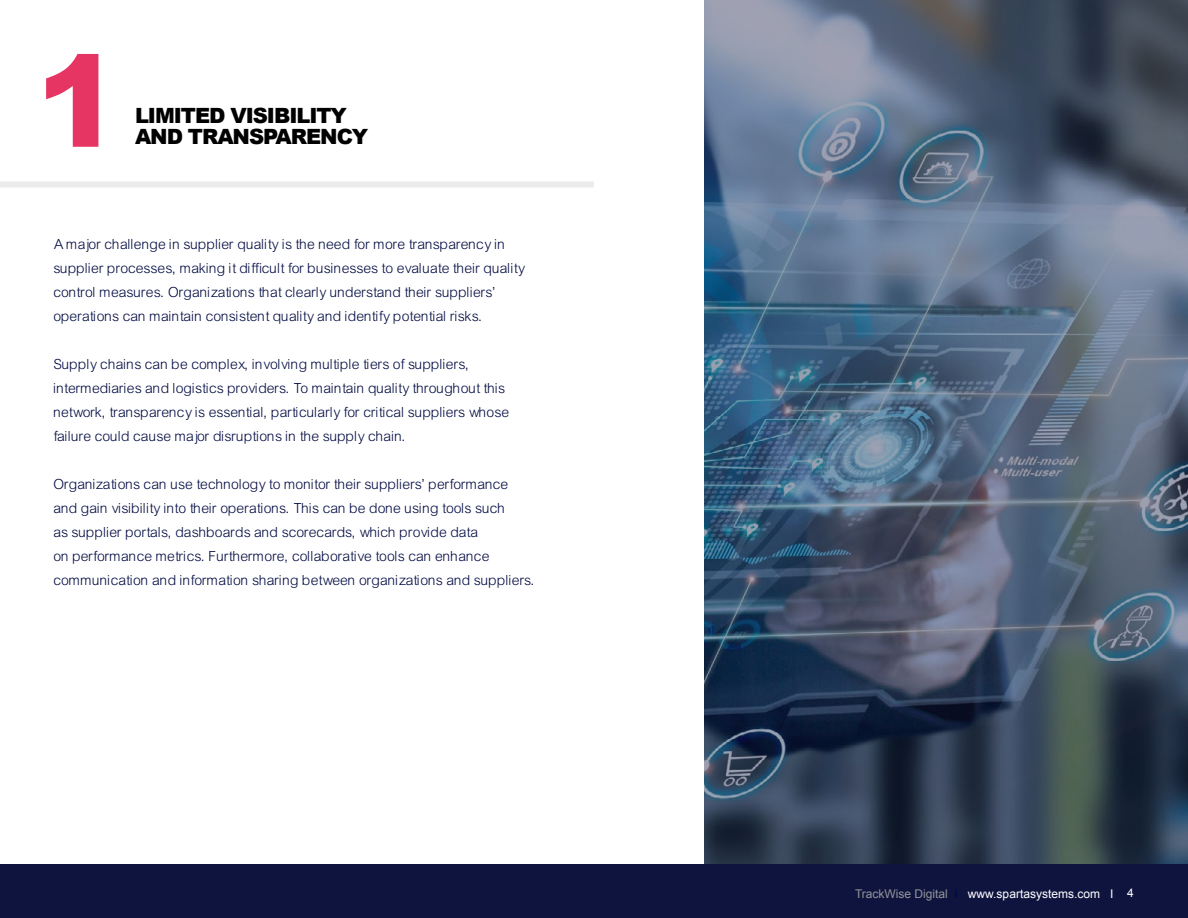
<style>
.page{position:relative;width:1188px;height:918px;background:#fff}
.page>*{position:absolute;margin:0;border:0;box-sizing:border-box;transform-origin:0 0}
.t1{font:900 127.5px "Arial";color:#e63562}
.Bodycopy{font:900 21px/21px "Arial";letter-spacing:-.05em;color:#000}
.Bodycopy-2{font:15px/24px "Arial Lgt";color:#000a41}
.t2{font:12px "Arial";color:#fff}
.s1{color:#939598}
.s2{color:#000a41}
</style>
<div class="page">
<div style="left:0;top:864px;width:1188px;height:54px;background:#0f143f"></div>
<svg style="left:704px;top:0;width:484px;height:864px;background:#4c5e75"></svg>
<div style="left:0;top:181px;width:594px;height:6px;background:#ebebec"></div>
<p class="t1" style="left:36px;top:9px;width:87px">1</p>
<p class="Bodycopy" style="left:135px;top:104px;width:235px">LIMITED VISIBILITY<br>AND TRANSPARENCY</p>
<p class="Bodycopy-2" style="left:54px;top:232px;width:473px">A major challenge in supplier quality is the need for more transparency in supplier processes, making it difficult for businesses to evaluate their quality control measures. Organizations that clearly understand their suppliers’ operations can maintain consistent quality and identify potential risks.</p>
<p class="Bodycopy-2" style="left:54px;top:352px;width:457px">Supply chains can be complex, involving multiple tiers of suppliers, intermediaries and logistics providers. To maintain quality throughout this network, transparency is essential, particularly for critical suppliers whose failure could cause major disruptions in the supply chain.</p>
<p class="Bodycopy-2" style="left:54px;top:472px;width:483px">Organizations can use technology to monitor their suppliers’ performance and gain visibility into their operations. This can be done using tools such<br>as supplier portals, dashboards and scorecards, which provide data<br>on performance metrics. Furthermore, collaborative tools can enhance communication and information sharing between organizations and suppliers.</p>
<p class="t2" style="left:855px;top:886px;width:280px"><span class="s1">TrackWise Digital</span> <span class="s2">I</span> www.spartasystems.com I 4</p>
</div>
